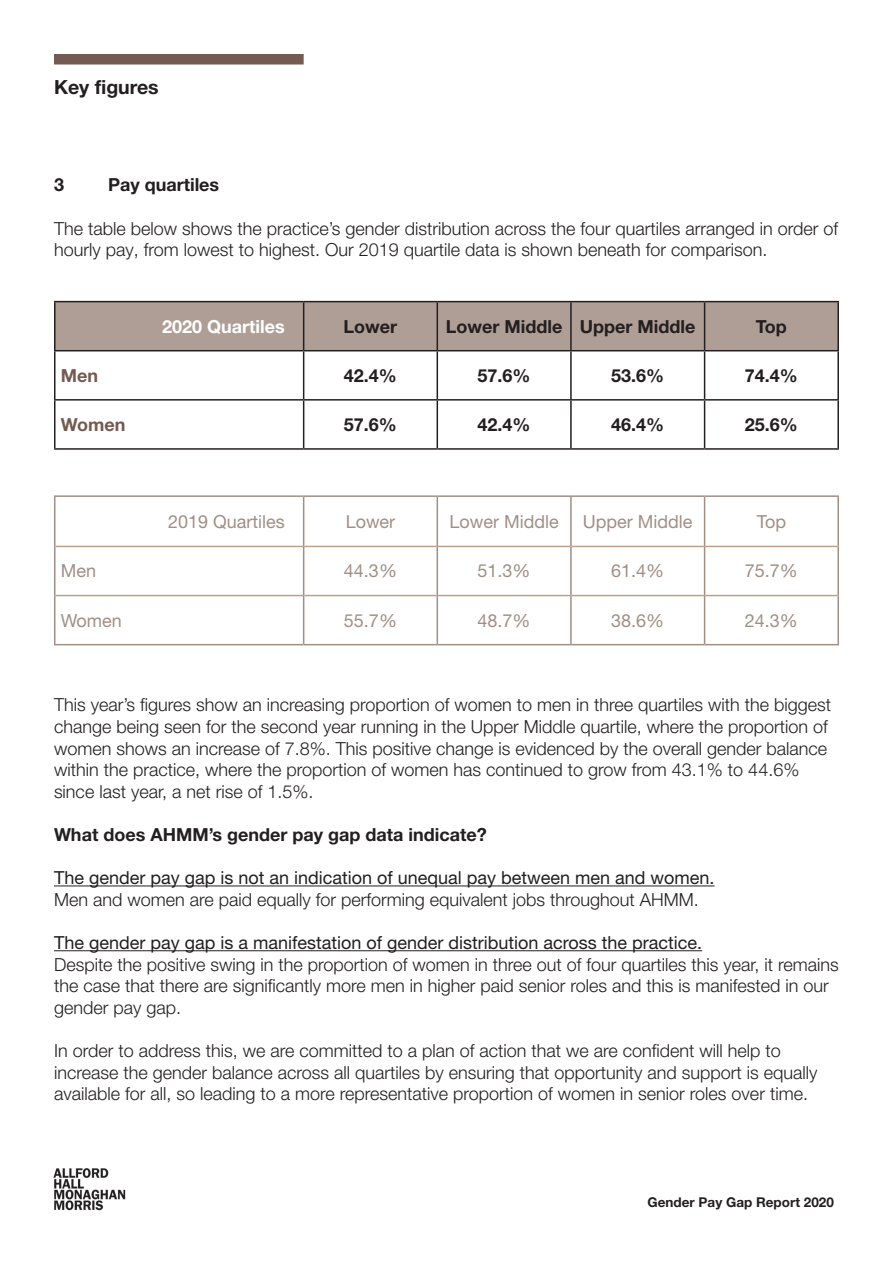
<style>
.page{position:relative;width:893px;height:1263px;background:#fff}
.page>*{position:absolute;margin:0;border:0;box-sizing:border-box;transform-origin:0 0}
.t1{font:700 19.5px "Helvetica Neue LT Pro";color:#231f20}
.t2{font:300 18px/21.6px "Helvetica Neue LT Pro";color:#231f20}
.t3{font:18px "Helvetica Neue LT Pro";color:#231f20}
.t4{font:700 18px "Helvetica Neue LT Pro";color:#231f20}
.t5{font:18px "Helvetica Neue LT Pro";color:#a18f86}
.t6{font:700 18px "Helvetica Neue LT Pro";color:#fff}
.t7{font:700 18px "Helvetica Neue LT Pro";color:#735b50}
.t8{font:700 13.5px "Helvetica Neue LT Pro";color:#231f20}
</style>
<div class="page">
<hr style="left:54px;top:885px;width:660px;height:1px;background:#231f20">
<hr style="left:54px;top:950px;width:648px;height:1px;background:#231f20">
<div style="left:56px;top:302px;width:781px;height:48px;background:#af9e96"></div>
<hr style="left:54px;top:301px;width:250px;height:1px;background:#231f20">
<hr style="left:54px;top:302px;width:2px;height:48px;background:#231f20">
<hr style="left:304px;top:301px;width:133px;height:1px;background:#231f20">
<hr style="left:303px;top:302px;width:1px;height:48px;background:#231f20">
<hr style="left:437px;top:301px;width:134px;height:1px;background:#231f20">
<hr style="left:437px;top:302px;width:1px;height:48px;background:#231f20">
<hr style="left:571px;top:301px;width:134px;height:1px;background:#231f20">
<hr style="left:570px;top:302px;width:2px;height:48px;background:#231f20">
<hr style="left:705px;top:301px;width:134px;height:1px;background:#231f20">
<hr style="left:704px;top:302px;width:1px;height:48px;background:#231f20">
<hr style="left:837px;top:302px;width:2px;height:48px;background:#231f20">
<hr style="left:54px;top:350px;width:250px;height:1px;background:#231f20">
<hr style="left:54px;top:351px;width:2px;height:48px;background:#231f20">
<hr style="left:304px;top:350px;width:133px;height:1px;background:#231f20">
<hr style="left:303px;top:351px;width:1px;height:48px;background:#231f20">
<hr style="left:437px;top:350px;width:134px;height:1px;background:#231f20">
<hr style="left:437px;top:351px;width:1px;height:48px;background:#231f20">
<hr style="left:571px;top:350px;width:134px;height:1px;background:#231f20">
<hr style="left:570px;top:351px;width:2px;height:48px;background:#231f20">
<hr style="left:705px;top:350px;width:134px;height:1px;background:#231f20">
<hr style="left:704px;top:351px;width:1px;height:48px;background:#231f20">
<hr style="left:837px;top:351px;width:2px;height:48px;background:#231f20">
<hr style="left:54px;top:399px;width:250px;height:2px;background:#231f20">
<hr style="left:54px;top:401px;width:2px;height:47px;background:#231f20">
<hr style="left:304px;top:399px;width:133px;height:2px;background:#231f20">
<hr style="left:303px;top:401px;width:1px;height:47px;background:#231f20">
<hr style="left:437px;top:399px;width:134px;height:2px;background:#231f20">
<hr style="left:437px;top:401px;width:1px;height:47px;background:#231f20">
<hr style="left:571px;top:399px;width:134px;height:2px;background:#231f20">
<hr style="left:570px;top:401px;width:2px;height:47px;background:#231f20">
<hr style="left:705px;top:399px;width:134px;height:2px;background:#231f20">
<hr style="left:704px;top:401px;width:1px;height:47px;background:#231f20">
<hr style="left:837px;top:401px;width:2px;height:47px;background:#231f20">
<hr style="left:54px;top:448px;width:250px;height:2px;background:#231f20">
<hr style="left:304px;top:448px;width:133px;height:2px;background:#231f20">
<hr style="left:437px;top:448px;width:134px;height:2px;background:#231f20">
<hr style="left:571px;top:448px;width:134px;height:2px;background:#231f20">
<hr style="left:705px;top:448px;width:134px;height:2px;background:#231f20">
<div style="left:54px;top:54px;width:250px;height:11px;background:#735b50"></div>
<hr style="left:56px;top:546px;width:247px;height:1px;background:#bca089">
<hr style="left:304px;top:546px;width:133px;height:1px;background:#bca089">
<hr style="left:438px;top:546px;width:132px;height:1px;background:#bca089">
<hr style="left:572px;top:546px;width:132px;height:1px;background:#bca089">
<hr style="left:705px;top:546px;width:132px;height:1px;background:#bca089">
<hr style="left:56px;top:595px;width:247px;height:1px;background:#bca089">
<hr style="left:304px;top:595px;width:133px;height:1px;background:#bca089">
<hr style="left:438px;top:595px;width:132px;height:1px;background:#bca089">
<hr style="left:572px;top:595px;width:132px;height:1px;background:#bca089">
<hr style="left:705px;top:595px;width:132px;height:1px;background:#bca089">
<hr style="left:54px;top:495px;width:250px;height:2px;background:#a18f86">
<hr style="left:54px;top:497px;width:2px;height:49px;background:#a18f86">
<hr style="left:54px;top:546px;width:2px;height:49px;background:#a18f86">
<hr style="left:54px;top:595px;width:2px;height:49px;background:#a18f86">
<hr style="left:54px;top:644px;width:250px;height:1px;background:#a18f86">
<hr style="left:304px;top:495px;width:133px;height:2px;background:#a18f86">
<hr style="left:303px;top:497px;width:1px;height:49px;background:#a18f86">
<hr style="left:303px;top:546px;width:1px;height:49px;background:#a18f86">
<hr style="left:303px;top:595px;width:1px;height:49px;background:#a18f86">
<hr style="left:304px;top:644px;width:133px;height:1px;background:#a18f86">
<hr style="left:437px;top:495px;width:134px;height:2px;background:#a18f86">
<hr style="left:437px;top:497px;width:1px;height:49px;background:#a18f86">
<hr style="left:437px;top:546px;width:1px;height:49px;background:#a18f86">
<hr style="left:437px;top:595px;width:1px;height:49px;background:#a18f86">
<hr style="left:437px;top:644px;width:134px;height:1px;background:#a18f86">
<hr style="left:571px;top:495px;width:134px;height:2px;background:#a18f86">
<hr style="left:570px;top:497px;width:2px;height:49px;background:#a18f86">
<hr style="left:570px;top:546px;width:2px;height:49px;background:#a18f86">
<hr style="left:570px;top:595px;width:2px;height:49px;background:#a18f86">
<hr style="left:571px;top:644px;width:134px;height:1px;background:#a18f86">
<hr style="left:705px;top:495px;width:134px;height:2px;background:#a18f86">
<hr style="left:704px;top:497px;width:1px;height:49px;background:#a18f86">
<hr style="left:837px;top:497px;width:2px;height:49px;background:#a18f86">
<hr style="left:704px;top:546px;width:1px;height:49px;background:#a18f86">
<hr style="left:837px;top:546px;width:2px;height:49px;background:#a18f86">
<hr style="left:704px;top:595px;width:1px;height:49px;background:#a18f86">
<hr style="left:837px;top:595px;width:2px;height:49px;background:#a18f86">
<hr style="left:705px;top:644px;width:134px;height:1px;background:#a18f86">
<img style="left:53px;top:1168px;width:73px;height:43px">
<p class="t1" style="left:54px;top:75px;width:106px">Key figures</p>
<p class="t4" style="left:54px;top:174px;width:12px">3</p>
<p class="t4" style="left:108px;top:174px;width:113px">Pay quartiles</p>
<p class="t2" style="left:54px;top:217px;width:786px">The table below shows the practice’s gender distribution across the four quartiles arranged in order of hourly pay, from lowest to highest. Our 2019 quartile data is shown beneath for comparison.</p>
<p class="t6" style="left:162px;top:315px;width:124px">2020 Quartiles</p>
<p class="t4" style="left:344px;top:315px;width:55px">Lower</p>
<p class="t4" style="left:446px;top:315px;width:118px">Lower Middle</p>
<p class="t4" style="left:580px;top:315px;width:117px">Upper Middle</p>
<p class="t4" style="left:756px;top:315px;width:32px">Top</p>
<p class="t7" style="left:61px;top:364px;width:39px">Men</p>
<p class="t4" style="left:344px;top:364px;width:55px">42.4%</p>
<p class="t4" style="left:478px;top:364px;width:55px">57.6%</p>
<p class="t4" style="left:611px;top:364px;width:55px">53.6%</p>
<p class="t4" style="left:745px;top:364px;width:55px">74.4%</p>
<p class="t7" style="left:61px;top:413px;width:66px">Women</p>
<p class="t4" style="left:344px;top:413px;width:55px">57.6%</p>
<p class="t4" style="left:478px;top:413px;width:55px">42.4%</p>
<p class="t4" style="left:611px;top:413px;width:55px">46.4%</p>
<p class="t4" style="left:745px;top:413px;width:55px">25.6%</p>
<p class="t5" style="left:168px;top:510px;width:118px">2019 Quartiles</p>
<p class="t5" style="left:346px;top:510px;width:51px">Lower</p>
<p class="t5" style="left:449px;top:510px;width:111px">Lower Middle</p>
<p class="t5" style="left:583px;top:510px;width:111px">Upper Middle</p>
<p class="t5" style="left:757px;top:510px;width:31px">Top</p>
<p class="t5" style="left:61px;top:560px;width:37px">Men</p>
<p class="t5" style="left:344px;top:560px;width:55px">44.3%</p>
<p class="t5" style="left:478px;top:560px;width:55px">51.3%</p>
<p class="t5" style="left:611px;top:560px;width:55px">61.4%</p>
<p class="t5" style="left:745px;top:560px;width:55px">75.7%</p>
<p class="t5" style="left:61px;top:609px;width:63px">Women</p>
<p class="t5" style="left:344px;top:609px;width:55px">55.7%</p>
<p class="t5" style="left:478px;top:609px;width:55px">48.7%</p>
<p class="t5" style="left:611px;top:609px;width:55px">38.6%</p>
<p class="t5" style="left:745px;top:609px;width:55px">24.3%</p>
<p class="t2" style="left:54px;top:694px;width:779px">This year’s figures show an increasing proportion of women to men in three quartiles with the biggest change being seen for the second year running in the Upper Middle quartile, where the proportion of women shows an increase of 7.8%. This positive change is evidenced by the overall gender balance within the practice, where the proportion of women has continued to grow from 43.1% to 44.6% since last year, a net rise of 1.5%.</p>
<p class="t4" style="left:54px;top:823px;width:434px">What does AHMM’s gender pay gap data indicate?</p>
<p class="t3" style="left:54px;top:867px;width:662px">The gender pay gap is not an indication of unequal pay between men and women.</p>
<p class="t2" style="left:54px;top:888px;width:646px">Men and women are paid equally for performing equivalent jobs throughout AHMM.</p>
<p class="t3" style="left:54px;top:931px;width:650px">The gender pay gap is a manifestation of gender distribution across the practice.</p>
<p class="t2" style="left:54px;top:953px;width:786px">Despite the positive swing in the proportion of women in three out of four quartiles this year, it remains the case that there are significantly more men in higher paid senior roles and this is manifested in our gender pay gap.</p>
<p class="t2" style="left:54px;top:1039px;width:765px">In order to address this, we are committed to a plan of action that we are confident will help to increase the gender balance across all quartiles by ensuring that opportunity and support is equally available for all, so leading to a more representative proportion of women in senior roles over time.</p>
<p class="t8" style="left:648px;top:1194px;width:188px">Gender Pay Gap Report 2020</p>
</div>
